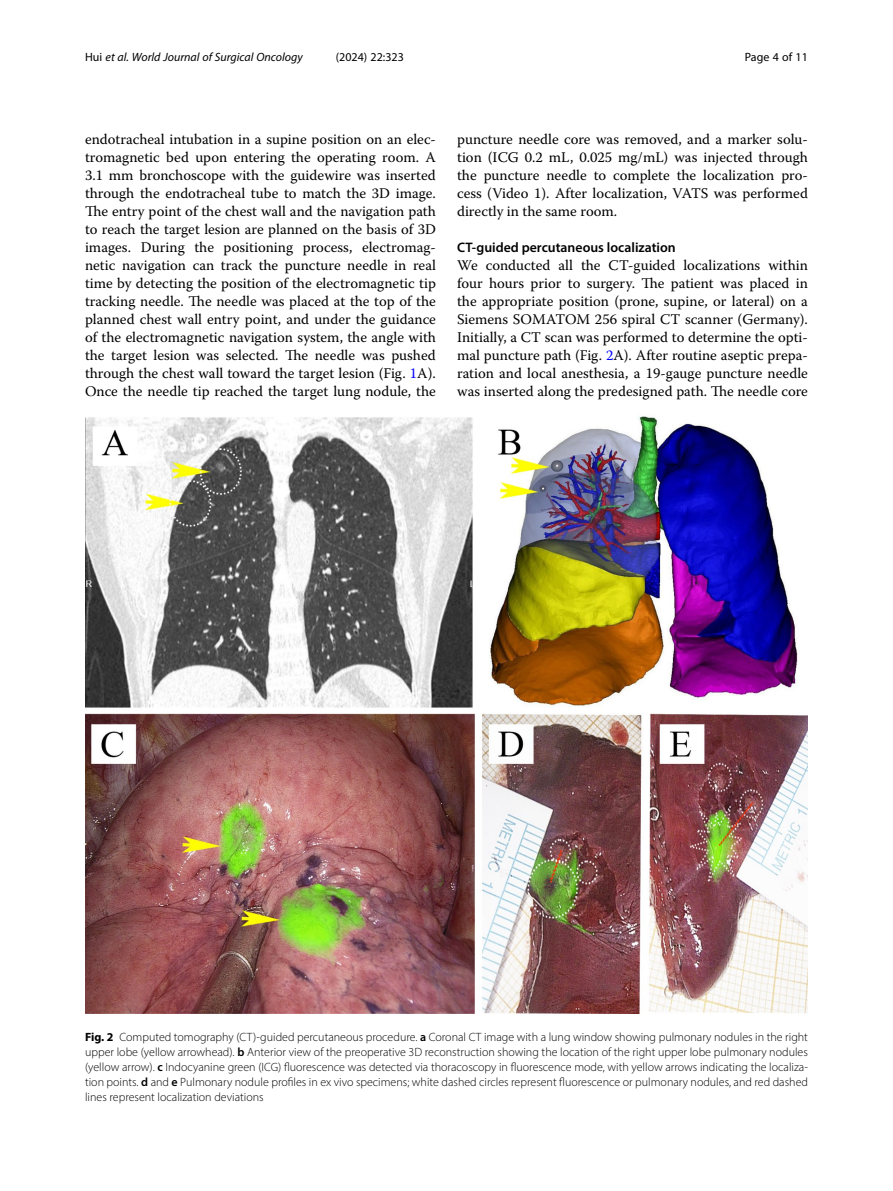
<style>
.page{position:relative;width:893px;height:1191px;background:#fff}
.page>*{position:absolute;margin:0;border:0;box-sizing:border-box;transform-origin:0 0}
.Body_Text{font:14.7px/18px "Warnock Pro";color:#000;text-align:justify}
.Head_2{font:600 13.8px "Myriad Pro";color:#000}
.Figure_Caption{font:300 12px/15px "Myriad Pro";color:#000;text-align:justify}
.t1{font:italic 12px "Myriad Pro";color:#000}
.t2{font:12px "Myriad Pro";color:#000}
.s1{font-style:normal}
.s2{color:#00f}
.s3{font-weight:700}
.s4{font-weight:600}
</style>
<div class="page">
<img style="left:85px;top:416px;width:723px;height:598px">
<p class="t1" style="left:85px;top:50px;width:219px"><span class="s1">Hui</span> et al. World Journal of Surgical Oncology</p>
<p class="t2" style="left:336px;top:50px;width:70px">(2024) 22:323</p>
<p class="t2" style="left:745px;top:50px;width:65px">Page 4 of 11</p>
<p class="Body_Text" style="left:85px;top:130px;width:352px">endotracheal intubation in a supine position on an elec&shy;tromagnetic bed upon entering the operating room. A 3.1 mm bronchoscope with the guidewire was inserted through the endotracheal tube to match the 3D image.<br>The entry point of the chest wall and the navigation path to reach the target lesion are planned on the basis of 3D images. During the positioning process, electromag&shy;netic navigation can track the puncture needle in real time by detecting the position of the electromagnetic tip tracking needle. The needle was placed at the top of the planned chest wall entry point, and under the guidance of the electromagnetic navigation system, the angle with the target lesion was selected. The needle was pushed through the chest wall toward the target lesion (Fig. <span class="s2">1</span>A).<br>Once the needle tip reached the target lung nodule, the</p>
<p class="Body_Text" style="left:457px;top:130px;width:352px">puncture needle core was removed, and a marker solu&shy;tion (ICG 0.2 mL, 0.025 mg/mL) was injected through the puncture needle to complete the localization pro&shy;cess (Video 1). After localization, VATS was performed directly in the same room.</p>
<p class="Head_2" style="left:457px;top:239px;width:220px">CT-guided percutaneous localization</p>
<p class="Body_Text" style="left:457px;top:256px;width:352px">We conducted all the CT-guided localizations within four hours prior to surgery. The patient was placed in the appropriate position (prone, supine, or lateral) on a Siemens SOMATOM 256 spiral CT scanner (Germany).<br>Initially, a CT scan was performed to determine the opti&shy;mal puncture path (Fig. <span class="s2">2</span>A). After routine aseptic prepa&shy;ration and local anesthesia, a 19-gauge puncture needle was inserted along the predesigned path. The needle core</p>
<p class="Figure_Caption" style="left:85px;top:1029px;width:724px"><span class="s3">Fig. 2</span> Computed tomography (CT)-guided percutaneous procedure. <span class="s4">a</span> Coronal CT image with a lung window showing pulmonary nodules in the right upper lobe (yellow arrowhead). <span class="s4">b</span> Anterior view of the preoperative 3D reconstruction showing the location of the right upper lobe pulmonary nodules (yellow arrow). <span class="s4">c</span> Indocyanine green (ICG) fluorescence was detected via thoracoscopy in fluorescence mode, with yellow arrows indicating the localiza&shy;tion points. <span class="s4">d</span> and <span class="s4">e</span> Pulmonary nodule profiles in ex vivo specimens; white dashed circles represent fluorescence or pulmonary nodules, and red dashed lines represent localization deviations</p>
</div>
